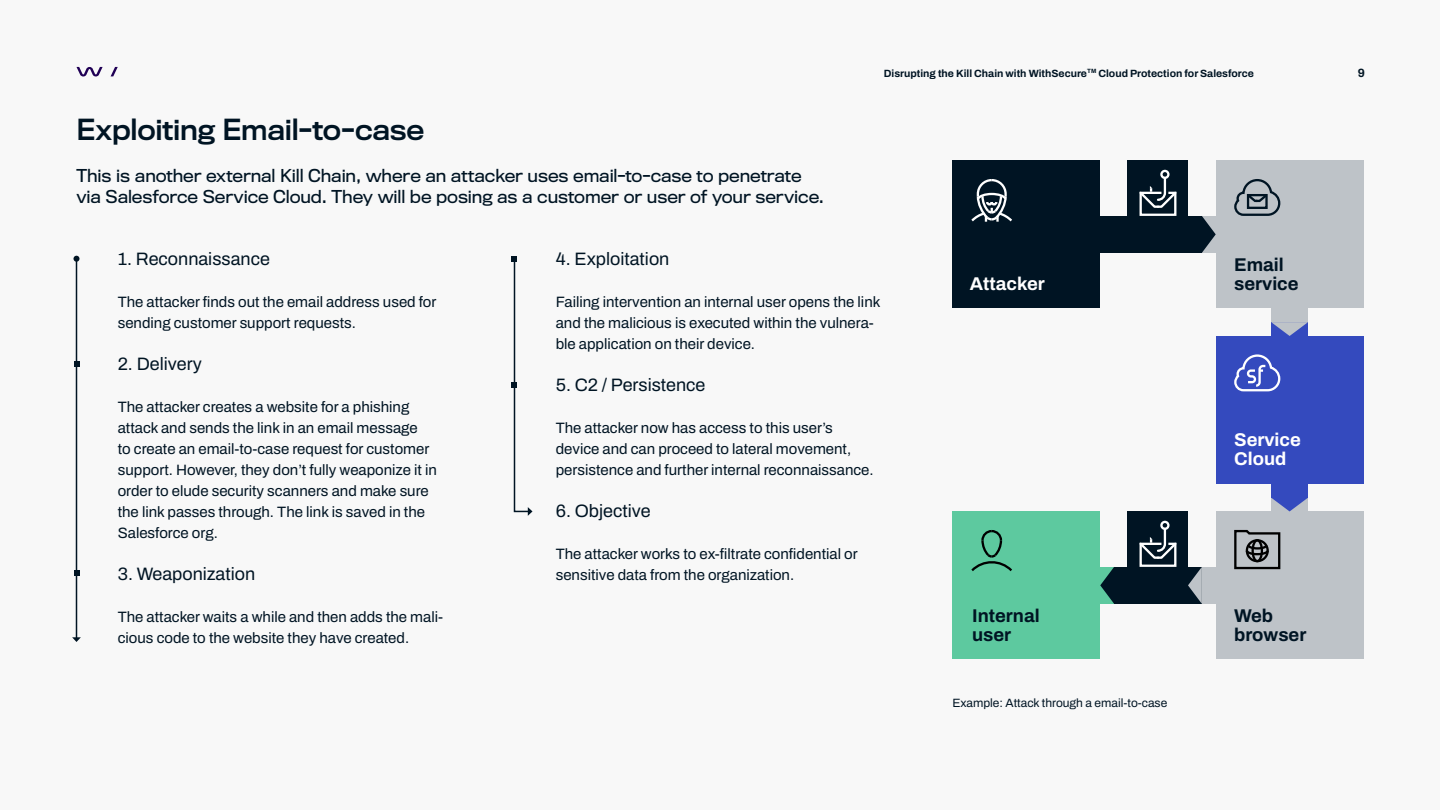
<style>
.page{position:relative;width:1440px;height:810px;background:#f8f8f8}
.page>*{position:absolute;margin:0;border:0;box-sizing:border-box;transform-origin:0 0}
.t1{font:27px "Titling Gothic FB Normal Standard";letter-spacing:-.01em;color:#001423}
.t2{font:700 18.45px/18.5px "Archivo";color:#001423}
.t3{font:700 18.45px/18.5px "Archivo";color:#fff}
.Subheadline_intext_2{font:18px "Archivo";color:#001423}
.t4{font:16.5px/21.5px "Titling Gothic FB Normal";letter-spacing:-.005em;color:#001423}
.Body_Text{font:15px/21px "Archivo";color:#001423}
.t5{font:12px "Archivo";color:#001423}
.t6{font:700 12px "Archivo";color:#001423}
.t7{font:700 10.5px "Archivo";color:#001423}
</style>
<div class="page">
<hr style="left:76px;top:259px;width:1px;height:380px;background:#001423">
<svg style="left:74px;top:256px;width:6px;height:6px"></svg>
<svg style="left:72px;top:637px;width:9px;height:5px"></svg>
<svg style="left:74px;top:361px;width:5px;height:6px"></svg>
<svg style="left:74px;top:570px;width:5px;height:6px"></svg>
<div style="left:1216px;top:336px;width:148px;height:148px;background:#344abe"></div>
<div style="left:952px;top:161px;width:148px;height:147px;background:#001423"></div>
<div style="left:1216px;top:161px;width:148px;height:147px;background:#bec3c8"></div>
<div style="left:1216px;top:511px;width:148px;height:148px;background:#bec3c8"></div>
<div style="left:952px;top:511px;width:148px;height:148px;background:#5dc99f"></div>
<svg style="left:971px;top:179px;width:41px;height:43px"></svg>
<svg style="left:1234px;top:179px;width:47px;height:37px"></svg>
<div style="left:1100px;top:216px;width:102px;height:37px;background:#001423"></div>
<svg style="left:1202px;top:216px;width:14px;height:37px"></svg>
<div style="left:1271px;top:308px;width:37px;height:14px;background:#bec3c8"></div>
<svg style="left:1271px;top:322px;width:37px;height:14px"></svg>
<div style="left:1271px;top:484px;width:37px;height:14px;background:#344abe"></div>
<svg style="left:1271px;top:498px;width:37px;height:13px"></svg>
<svg style="left:1234px;top:354px;width:47px;height:38px"></svg>
<svg style="left:1234px;top:529px;width:47px;height:41px"></svg>
<svg style="left:971px;top:530px;width:41px;height:42px"></svg>
<div style="left:1114px;top:567px;width:88px;height:37px;background:#001423"></div>
<svg style="left:1100px;top:567px;width:14px;height:37px"></svg>
<div style="left:1128px;top:160px;width:60px;height:61px;background:#001423"></div>
<div style="left:1160px;top:170px;width:10px;height:9px;border:2px solid #fff;border-radius:50%"></div>
<svg style="left:1139px;top:176px;width:38px;height:40px"></svg>
<div style="left:1128px;top:511px;width:60px;height:61px;background:#001423"></div>
<div style="left:1160px;top:521px;width:10px;height:9px;border:2px solid #fff;border-radius:50%"></div>
<svg style="left:1139px;top:527px;width:38px;height:40px"></svg>
<div style="left:1202px;top:567px;width:14px;height:37px;background:#bec3c8"></div>
<svg style="left:1188px;top:567px;width:14px;height:37px"></svg>
<svg style="left:512px;top:256px;width:20px;height:260px"></svg>
<svg style="left:76px;top:67px;width:27px;height:10px"></svg>
<svg style="left:111px;top:67px;width:7px;height:9px"></svg>
<p class="t1" style="left:76px;top:114px;width:349px">Exploiting Email-to-case</p>
<p class="t4" style="left:76px;top:165px;width:749px">This is another external Kill Chain, where an attacker uses email-to-case to penetrate via Salesforce Service Cloud. They will be posing as a customer or user of your service.</p>
<p class="t7" style="left:884px;top:65px;width:372px">Disrupting the Kill Chain with WithSecure<sup>TM</sup> Cloud Protection for Salesforce</p>
<p class="t6" style="left:1358px;top:63px;width:9px">9</p>
<p class="Subheadline_intext_2" style="left:118px;top:246px;width:154px">1. Reconnaissance</p>
<p class="Body_Text" style="left:118px;top:292px;width:320px">The attacker finds out the email address used for sending customer support requests.</p>
<p class="Subheadline_intext_2" style="left:118px;top:351px;width:86px">2. Delivery</p>
<p class="Body_Text" style="left:118px;top:397px;width:321px">The attacker creates a website for a phishing attack and sends the link in an email message<br>to create an email-to-case request for customer support. However, they don’t fully weaponize it in order to elude security scanners and make sure the link passes through. The link is saved in the Salesforce org.</p>
<p class="Subheadline_intext_2" style="left:118px;top:561px;width:139px">3. Weaponization</p>
<p class="Body_Text" style="left:118px;top:607px;width:327px">The attacker waits a while and then adds the mali&shy;cious code to the website they have created.</p>
<p class="Subheadline_intext_2" style="left:556px;top:246px;width:115px">4. Exploitation</p>
<p class="Body_Text" style="left:556px;top:292px;width:326px">Failing intervention an internal user opens the link and the malicious is executed within the vulnera&shy;ble application on their device.</p>
<p class="Subheadline_intext_2" style="left:556px;top:372px;width:151px">5. C2 / Persistence</p>
<p class="Body_Text" style="left:556px;top:418px;width:319px">The attacker now has access to this user’s device and can proceed to lateral movement, persistence and further internal reconnaissance.</p>
<p class="Subheadline_intext_2" style="left:556px;top:498px;width:96px">6. Objective</p>
<p class="Body_Text" style="left:556px;top:544px;width:304px">The attacker works to ex-filtrate confidential or sensitive data from the organization.</p>
<p class="t3" style="left:970px;top:274px;width:77px">Attacker</p>
<p class="t2" style="left:972px;top:607px;width:69px">Internal user</p>
<p class="t5" style="left:952px;top:693px;width:216px">Example: Attack through a email-to-case</p>
<p class="t2" style="left:1234px;top:256px;width:66px">Email service</p>
<p class="t3" style="left:1234px;top:431px;width:68px">Service<br>Cloud</p>
<p class="t2" style="left:1234px;top:607px;width:74px">Web browser</p>
</div>
